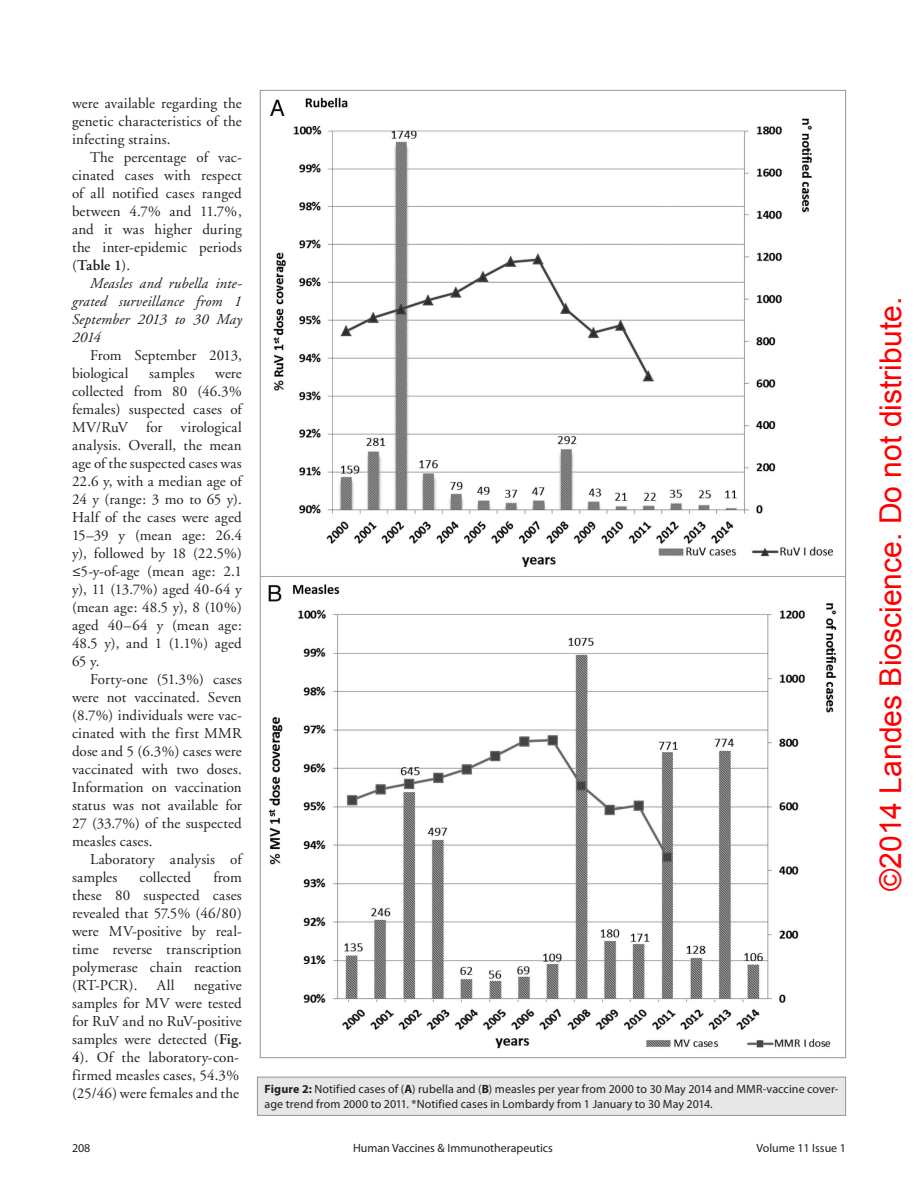
<style>
.page{position:relative;width:918px;height:1188px;background:#fff}
.page>*{position:absolute;margin:0;border:0;box-sizing:border-box;transform-origin:0 0}
.t1{font:30.15px "Arial";color:#f00}
.t2{font:15px/18px "Adobe Garamond";letter-spacing:.01em;color:#231f20;text-align:justify}
.t3{font:italic 15px/18px "Adobe Garamond";letter-spacing:.01em;color:#231f20;text-align:justify}
.t4{font:12px/15px "Myriad Pro";letter-spacing:.005em;color:#231f20}
.s1{font-weight:600}
.s2{font-family:"Myriad Pro"}
.s3{font-weight:700}
</style>
<div class="page">
<div style="left:257px;top:1077px;width:589px;height:38px;background:#e6e7e9"></div>
<div style="left:257px;top:1077px;width:589px;height:39px;border:1px solid #939598"></div>
<img style="left:262px;top:97px;width:582px;height:952px">
<p class="t2" style="left:72px;top:95px;width:171px">were available regarding the genetic characteristics of the infecting strains.</p>
<p class="t2" style="left:72px;top:149px;width:171px;text-indent:18px">The percentage of vac&shy;cinated cases with respect of all notified cases ranged between 4.7% and 11.7%, and it was higher during the inter-epidemic periods (<span class="s1">Table 1</span>).</p>
<p class="t3" style="left:72px;top:275px;width:171px;text-indent:18px">Measles and rubella inte&shy;grated surveillance from 1<br>September 2013 to 30 May 2014</p>
<p class="t2" style="left:72px;top:347px;width:171px;text-indent:18px">From September 2013, biological</p>
<p class="t2" style="left:149px;top:365px;width:47px">samples</p>
<p class="t2" style="left:72px;top:365px;width:171px;text-indent:143px">were collected from 80 (46.3% females) suspected cases of MV/RuV for virological analysis. Overall, the mean age of the suspected cases was 22.6 y, with a median age of 24 y (range: 3 mo to 65 y).<br>Half of the cases were aged 15–39 y (mean age: 26.4 y), followed by 18 (22.5%) <span class="s2">≤</span>5-y-of-age (mean age: 2.1 y), 11 (13.7%) aged 40-64 y (mean age: 48.5 y), 8 (10%) aged 40–64 y (mean age:<br>48.5 y), and 1 (1.1%) aged 65 y.</p>
<p class="t2" style="left:72px;top:671px;width:171px;text-indent:18px">Forty-one (51.3%) cases were not vaccinated. Seven (8.7%) individuals were vac&shy;cinated with the first MMR dose and 5 (6.3%) cases were vaccinated with two doses.<br>Information on vaccination status was not available for 27 (33.7%) of the suspected measles cases.</p>
<p class="t2" style="left:72px;top:851px;width:171px;text-indent:18px">Laboratory analysis of samples</p>
<p class="t2" style="left:72px;top:869px;width:171px;text-indent:141px">from these 80 suspected cases revealed that 57.5% (46/80) were MV-positive by real&shy;time reverse transcription polymerase chain reaction (RT-PCR).</p>
<p class="t2" style="left:140px;top:869px;width:53px">collected</p>
<p class="t2" style="left:157px;top:977px;width:19px">All</p>
<p class="t2" style="left:72px;top:977px;width:171px;text-align:left;text-indent:122px">negative samples for MV were tested for RuV and no RuV-positive samples were detected (<span class="s1">Fig.<br>4</span>). Of the laboratory-con&shy;firmed measles cases, 54.3% (25/46) were females and the</p>
<p class="t4" style="left:265px;top:1082px;width:575px"><span class="s3">Figure 2:</span> Notified cases of (<span class="s3">A</span>) rubella and (<span class="s3">B</span>) measles per year from 2000 to 30 May 2014 and MMR-vaccine cover&shy;age trend from 2000 to 2011. *Notified cases in Lombardy from 1 January to 30 May 2014.</p>
<p class="t4" style="left:72px;top:1140px;width:20px">208</p>
<p class="t4" style="left:353px;top:1140px;width:201px">Human Vaccines &amp; Immunotherapeutics</p>
<p class="t4" style="left:757px;top:1140px;width:91px">Volume 11 Issue 1</p>
<h1 class="t1" style="left:871px;top:891px;width:595px;rotate:-90deg">©2014 Landes Bioscience. Do not distribute.</h1>
</div>
